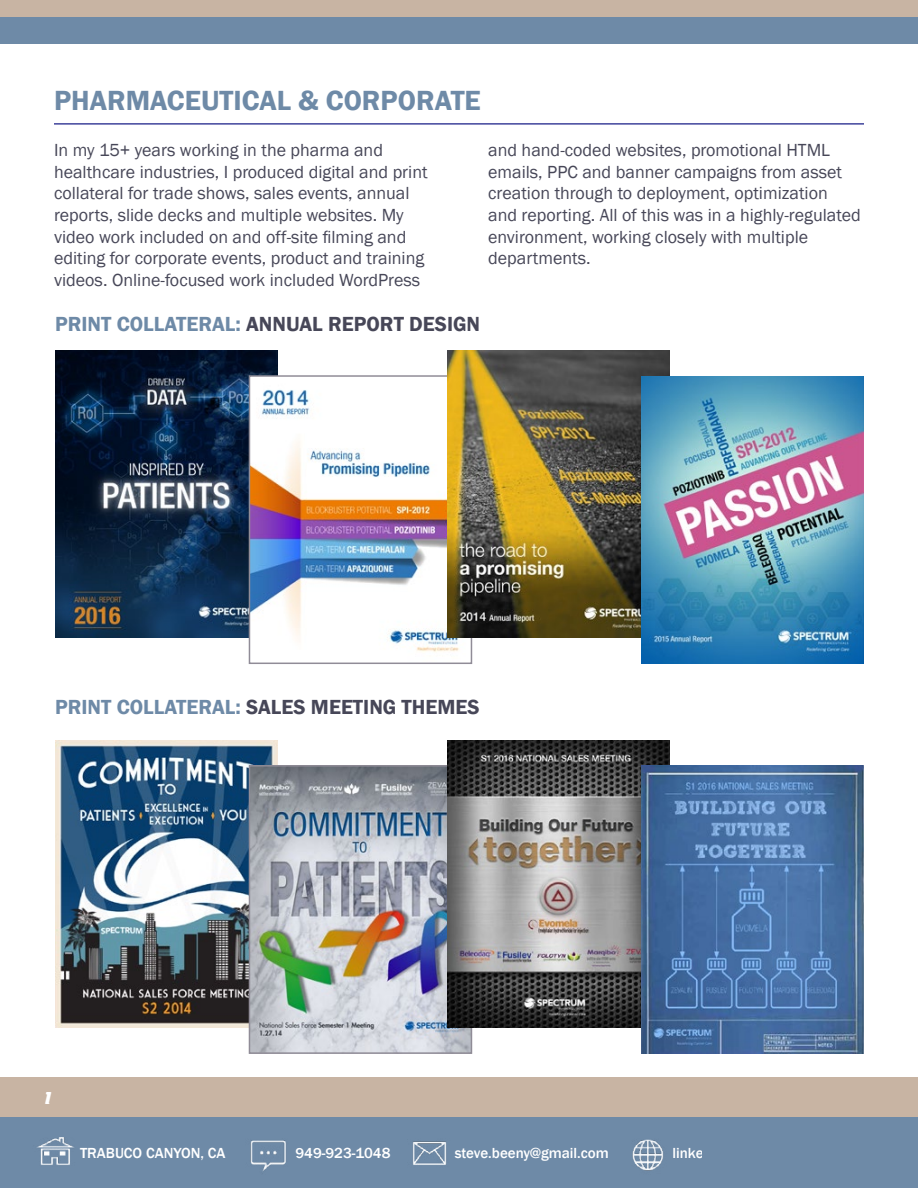
<style>
.page{position:relative;width:918px;height:1188px;background:#fff}
.page>*{position:absolute;margin:0;border:0;box-sizing:border-box;transform-origin:0 0}
.t1{font:600 28.5px "Franklin Gothic";color:#6e8aa7}
.t2{font:600 21px "Franklin Gothic";color:#474758}
.t3{font:18px/21.6px "Franklin Gothic";color:#474758}
.t4{font:18px "Crillee Bold Italic Std";color:#fff}
.t5{font:500 15px "Franklin Gothic";color:#fff}
.s1{color:#6e8aa7}
</style>
<div class="page">
<div style="left:0;top:1096px;width:918px;height:92px;background:#6e8aa7"></div>
<div style="left:0;top:1078px;width:918px;height:39px;background:#c8b4a3"></div>
<img style="left:55px;top:351px;width:222px;height:287px">
<img style="left:252px;top:378px;width:207px;height:274px">
<div style="left:249px;top:375px;width:223px;height:289px;border:2px solid #908c97"></div>
<img style="left:447px;top:351px;width:222px;height:287px">
<img style="left:642px;top:376px;width:222px;height:287px">
<img style="left:55px;top:740px;width:222px;height:288px">
<img style="left:252px;top:768px;width:217px;height:283px">
<div style="left:249px;top:765px;width:223px;height:289px;border:2px solid #908c97"></div>
<img style="left:447px;top:740px;width:222px;height:288px">
<img style="left:642px;top:766px;width:222px;height:287px">
<hr style="left:54px;top:123px;width:810px;height:2px;background:#3f439b">
<div style="left:0;top:5px;width:918px;height:39px;background:#6e8aa7"></div>
<div style="left:0;top:0;width:918px;height:17px;background:#c8b4a3"></div>
<img style="left:413px;top:1141px;width:34px;height:24px">
<img style="left:250px;top:1140px;width:36px;height:31px">
<img style="left:36px;top:1137px;width:38px;height:28px">
<img style="left:632px;top:1139px;width:31px;height:32px">
<h1 class="t1" style="left:54px;top:82px;width:428px">PHARMACEUTICAL &amp; CORPORATE</h1>
<p class="t3" style="left:54px;top:140px;width:375px">In my 15+ years working in the pharma and healthcare industries, I produced digital and print collateral for trade shows, sales events, annual reports, slide decks and multiple websites. My video work included on and off-site filming and editing for corporate events, product and training videos. Online-focused work included WordPress</p>
<p class="t3" style="left:488px;top:140px;width:374px">and hand-coded websites, promotional HTML emails, PPC and banner campaigns from asset creation through to deployment, optimization and reporting. All of this was in a highly-regulated environment, working closely with multiple departments.</p>
<p class="t2" style="left:55px;top:311px;width:427px"><span class="s1">PRINT COLLATERAL:</span> ANNUAL REPORT DESIGN</p>
<p class="t2" style="left:55px;top:694px;width:426px"><span class="s1">PRINT COLLATERAL:</span> SALES MEETING THEMES</p>
<p class="t4" style="left:45px;top:1087px;width:8px">1</p>
<p class="t5" style="left:80px;top:1144px;width:147px">TRABUCO CANYON, CA</p>
<p class="t5" style="left:295px;top:1144px;width:97px">949-923-1048</p>
<p class="t5" style="left:455px;top:1144px;width:156px">steve.beeny@gmail.com</p>
</div>
